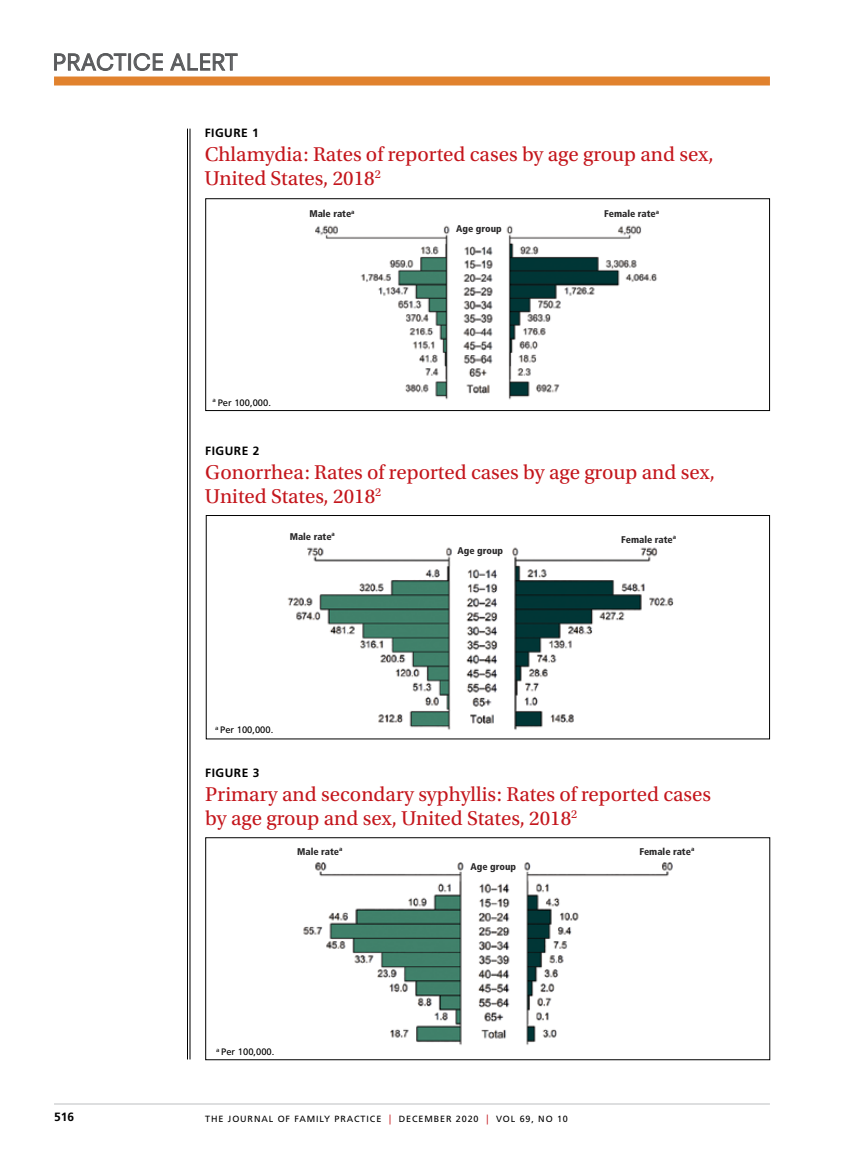
<style>
.page{position:relative;width:851px;height:1161px;background:#fff}
.page>*{position:absolute;margin:0;border:0;box-sizing:border-box;transform-origin:0 0}
.t1{font:21.75px "Neuzeit SLT Std";letter-spacing:.025em;color:#58595b}
.t2{font:21px/24px "Utopia Std";color:#c4161c}
.t3{font:700 12px "Frutiger LT Std";letter-spacing:.04em;color:#000}
.t4{font:900 condensed 9.75px "Frutiger LT Std";color:#292829}
.t5{font:9.3px "Frutiger LT Std";color:#000}
.t6{font:9px "Frutiger LT Std";letter-spacing:.1em;color:#000}
.s1{font-size:9.9px;color:#c4161c}
</style>
<div class="page">
<hr style="left:190px;top:129px;width:1px;height:930px;background:#000">
<hr style="left:187px;top:129px;width:1px;height:930px;background:#000">
<div style="left:54px;top:77px;width:716px;height:9px;background:#e1822e"></div>
<hr style="left:54px;top:1104px;width:716px;height:1px;background:#bcbec0">
<svg style="left:54px;top:53px;width:73px;height:18px"></svg>
<div style="left:128px;top:53px;width:3px;height:18px;border:1px solid #58595b"></div>
<svg style="left:133px;top:53px;width:30px;height:18px"></svg>
<svg style="left:170px;top:53px;width:68px;height:18px"></svg>
<img style="left:315px;top:225px;width:342px;height:175px">
<div style="left:205px;top:198px;width:565px;height:213px;border:1px solid #000"></div>
<img style="left:287px;top:547px;width:387px;height:183px">
<div style="left:206px;top:515px;width:564px;height:224px;border:1px solid #000"></div>
<img style="left:303px;top:862px;width:370px;height:183px">
<div style="left:205px;top:837px;width:565px;height:223px;border:1px solid #000"></div>
<p class="t1" style="left:53px;top:49px;width:186px">PRACTICE ALERT</p>
<p class="t3" style="left:205px;top:126px;width:56px">FIGURE 1</p>
<p class="t2" style="left:205px;top:143px;width:510px">Chlamydia: Rates of reported cases by age group and sex,<br>United States, 2018<sup>2</sup></p>
<p class="t4" style="left:456px;top:223px;width:47px">Age group</p>
<p class="t4" style="left:309px;top:208px;width:47px">Male rate<sup>a</sup></p>
<p class="t4" style="left:604px;top:208px;width:56px">Female rate<sup>a</sup></p>
<p class="t5" style="left:213px;top:397px;width:60px"><sup>a</sup> Per 100,000.</p>
<p class="t3" style="left:205px;top:444px;width:56px">FIGURE 2</p>
<p class="t2" style="left:205px;top:460px;width:511px">Gonorrhea: Rates of reported cases by age group and sex,<br>United States, 2018<sup>2</sup></p>
<p class="t4" style="left:290px;top:531px;width:47px">Male rate<sup>a</sup></p>
<p class="t4" style="left:621px;top:534px;width:56px">Female rate<sup>a</sup></p>
<p class="t5" style="left:215px;top:724px;width:60px"><sup>a</sup> Per 100,000.</p>
<p class="t4" style="left:457px;top:545px;width:47px">Age group</p>
<p class="t3" style="left:205px;top:766px;width:56px">FIGURE 3</p>
<p class="t2" style="left:205px;top:783px;width:507px">Primary and secondary syphyllis: Rates of reported cases by age group and sex, United States, 2018<sup>2</sup></p>
<p class="t4" style="left:297px;top:846px;width:47px">Male rate<sup>a</sup></p>
<p class="t4" style="left:639px;top:846px;width:56px">Female rate<sup>a</sup></p>
<p class="t3" style="left:54px;top:1110px;width:22px">516</p>
<p class="t5" style="left:216px;top:1046px;width:60px"><sup>a</sup> Per 100,000.</p>
<p class="t4" style="left:470px;top:860px;width:47px">Age group</p>
<p class="t6" style="left:205px;top:1113px;width:364px">THE JOURNAL OF FAMILY PRACTICE <span class="s1">|</span> DECEMBER 2020 <span class="s1">|</span> VOL 69, NO 10</p>
</div>
